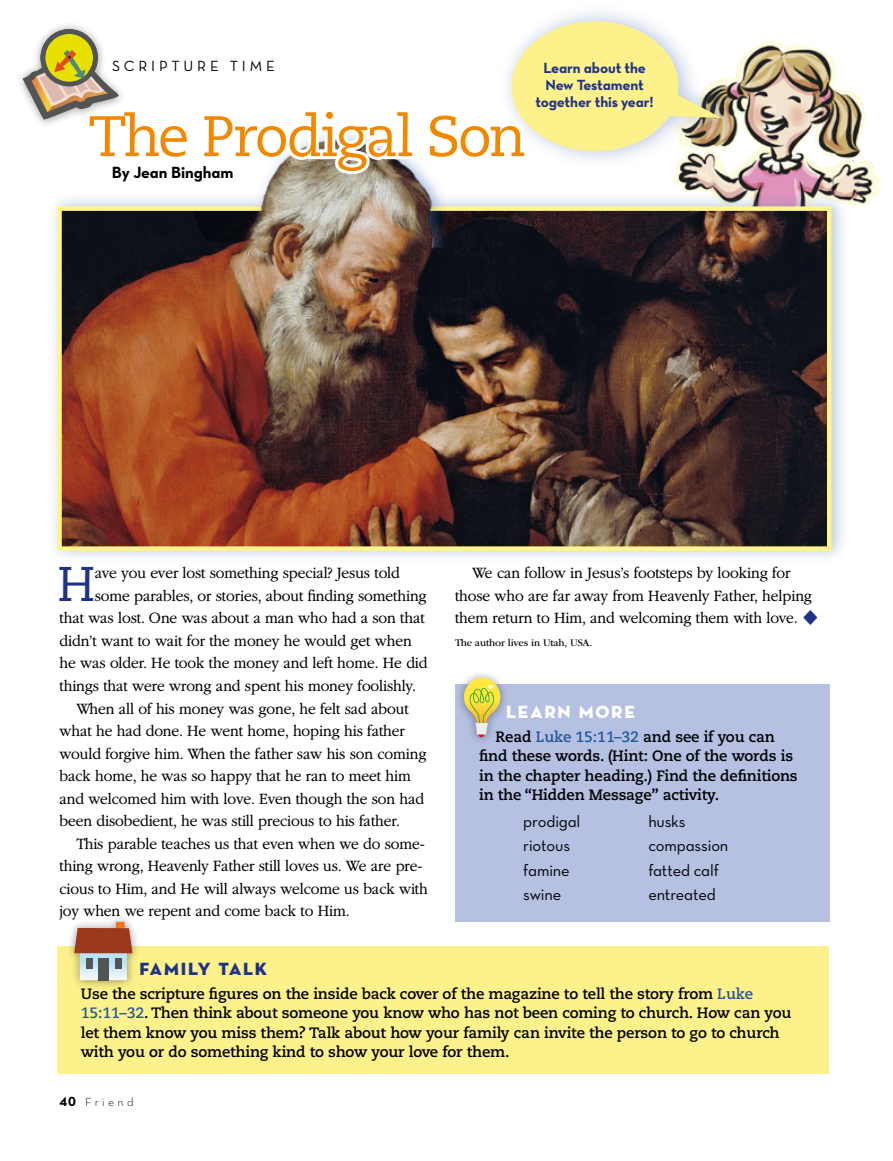
<style>
.page{position:relative;width:893px;height:1161px;background:#fff}
.page>*{position:absolute;margin:0;border:0;box-sizing:border-box;transform-origin:0 0}
.ARTCL_title{font:57px "Caecilialds Std";letter-spacing:-.04em;color:#f28800}
.ARTCL_para_first_reg{font:48.6px "Caecilialds Std";color:#1f3288}
.SIDE_title{font:18px "Neutralds Lat Titling Display";letter-spacing:.1em;color:#1f3288}
.SIDE_title-2{font:18px "Neutralds Lat Titling Display";letter-spacing:.1em;color:#fff}
.ARTCL_para_regular{font:300 16.5px/22.5px "Garamondlds Lat Plus";letter-spacing:-.01em;color:#000;scale:.95 1}
.ARTCL_para_first_reg-2{font:300 16.5px "Garamondlds Lat Plus";letter-spacing:-.01em;color:#000;scale:.95 1}
.SIDE_para{font:16.5px "Neutralds Lat Book Alt";letter-spacing:-.01em;color:#000}
.ARTCL-BY_para_first{font:16.5px "Neutralds Lat Bold Alt";letter-spacing:-.005em;color:#000}
.SIDE_para_first{font:700 15px/19.5px "Caecilialds Std";letter-spacing:-.01em;color:#000}
.INFO_para_neutra{font:15px/17.2px "Neutralds Lat Bold Alt";letter-spacing:-.01em;color:#1f3288;text-align:center}
.t1{font:15px "Neutralds Lat Book Alt";letter-spacing:.255em;color:#000}
.Folio_L{font:12px "Neutralds Lat Light Alt";letter-spacing:.28em;color:#000}
.POP_para{font:10.5px "Garamondlds Lat";letter-spacing:-.01em;color:#000}
.s1{font-family:"Ding P Ilds Dpi";font-weight:400;color:#1f3288}
.s2{color:#235897}
.s3{font-family:"Neutralds Lat Bold Alt";font-size:13.5px}
</style>
<div class="page">
<img style="left:740px;top:40px;width:139px;height:166px">
<div style="left:455px;top:684px;width:374px;height:237px;background:#b5c0e2"></div>
<div style="left:57px;top:946px;width:772px;height:128px;background:#fdf18b"></div>
<div style="left:47px;top:149px;width:802px;height:415px;background:#5a7fbd;opacity:.44"></div>
<svg style="left:55px;top:162px;width:779px;height:391px"></svg>
<div style="left:497px;top:2px;width:243px;height:167px;background:#5a7fbd;opacity:.44"></div>
<div style="left:65px;top:912px;width:76px;height:78px;background:#000;opacity:.4"></div>
<svg style="left:74px;top:922px;width:59px;height:58px;background:#bb947f"></svg>
<div style="left:86px;top:958px;width:7px;height:11px;background:#535454"></div>
<div style="left:115px;top:958px;width:7px;height:11px;background:#535454"></div>
<div style="left:98px;top:958px;width:11px;height:23px;background:#535454"></div>
<div style="left:455px;top:669px;width:54px;height:77px;background:#000;opacity:.4"></div>
<svg style="left:464px;top:678px;width:36px;height:59px"></svg>
<img style="left:260px;top:177px;width:174px;height:34px">
<svg style="left:22px;top:21px;width:700px;height:156px"></svg>
<img style="left:62px;top:211px;width:765px;height:335px">
<p class="t1" style="left:112px;top:55px;width:164px">SCRIPTURE TIME</p>
<p class="ARTCL_title" style="left:88px;top:103px;width:439px">The Prodigal Son</p>
<p class="ARTCL-BY_para_first" style="left:112px;top:159px;width:123px">By Jean Bingham</p>
<p class="INFO_para_neutra" style="left:535px;top:59px;width:120px">Learn about the<br>New Testament together this year!</p>
<p class="ARTCL_para_first_reg" style="left:57px;top:556px;width:39px">H</p>
<p class="ARTCL_para_first_reg-2" style="left:95px;top:561px;width:323px">ave you ever lost something special? Jesus told</p>
<p class="ARTCL_para_first_reg-2" style="left:95px;top:584px;width:351px">some parables, or stories, about finding something</p>
<p class="ARTCL_para_first_reg-2" style="left:60px;top:606px;width:386px">that was lost. One was about a man who had a son that</p>
<p class="ARTCL_para_first_reg-2" style="left:60px;top:629px;width:372px">didn’t want to wait for the money he would get when</p>
<p class="ARTCL_para_first_reg-2" style="left:60px;top:651px;width:389px">he was older. He took the money and left home. He did</p>
<p class="ARTCL_para_first_reg-2" style="left:60px;top:674px;width:377px">things that were wrong and spent his money foolishly.</p>
<p class="ARTCL_para_regular" style="left:60px;top:697px;width:388px;text-indent:17px">When all of his money was gone, he felt sad about what he had done. He went home, hoping his father would forgive him. When the father saw his son coming back home, he was so happy that he ran to meet him and welcomed him with love. Even though the son had been disobedient, he was still precious to his father.</p>
<p class="ARTCL_para_regular" style="left:60px;top:832px;width:389px;text-indent:17px">This parable teaches us that even when we do some&shy;thing wrong, Heavenly Father still loves us. We are pre&shy;cious to Him, and He will always welcome us back with joy when we repent and come back to Him.</p>
<p class="ARTCL_para_regular" style="left:455px;top:562px;width:385px;text-indent:17px">We can follow in Jesus’s footsteps by looking for those who are far away from Heavenly Father, helping them return to Him, and welcoming them with love. <span class="s1">◆</span></p>
<p class="POP_para" style="left:455px;top:635px;width:139px">The author lives in Utah, USA.</p>
<p class="SIDE_title-2" style="left:506px;top:698px;width:130px">LEARN MORE</p>
<p class="SIDE_para_first" style="left:479px;top:727px;width:320px;text-indent:16px">Read <span class="s2">Luke 15:11–32</span> and see if you can find these words. (Hint: One of the words is in the chapter heading.) Find the definitions in the “Hidden Message” activity.</p>
<p class="SIDE_para" style="left:523px;top:808px;width:59px">prodigal</p>
<p class="SIDE_para" style="left:523px;top:833px;width:48px">riotous</p>
<p class="SIDE_para" style="left:523px;top:857px;width:48px">famine</p>
<p class="SIDE_para" style="left:523px;top:882px;width:39px">swine</p>
<p class="SIDE_para" style="left:648px;top:808px;width:39px">husks</p>
<p class="SIDE_para" style="left:648px;top:833px;width:82px">compassion</p>
<p class="SIDE_para" style="left:648px;top:857px;width:72px">fatted calf</p>
<p class="SIDE_para" style="left:648px;top:882px;width:69px">entreated</p>
<p class="SIDE_title" style="left:139px;top:954px;width:129px">FAMILY TALK</p>
<p class="SIDE_para_first" style="left:81px;top:984px;width:712px">Use the scripture figures on the inside back cover of the magazine to tell the story from <span class="s2">Luke 15:11–32</span>. Then think about someone you know who has not been coming to church. How can you let them know you miss them? Talk about how your family can invite the person to go to church with you or do something kind to show your love for them.</p>
<p class="Folio_L" style="left:60px;top:1093px;width:76px"><span class="s3">40</span> Friend</p>
</div>
